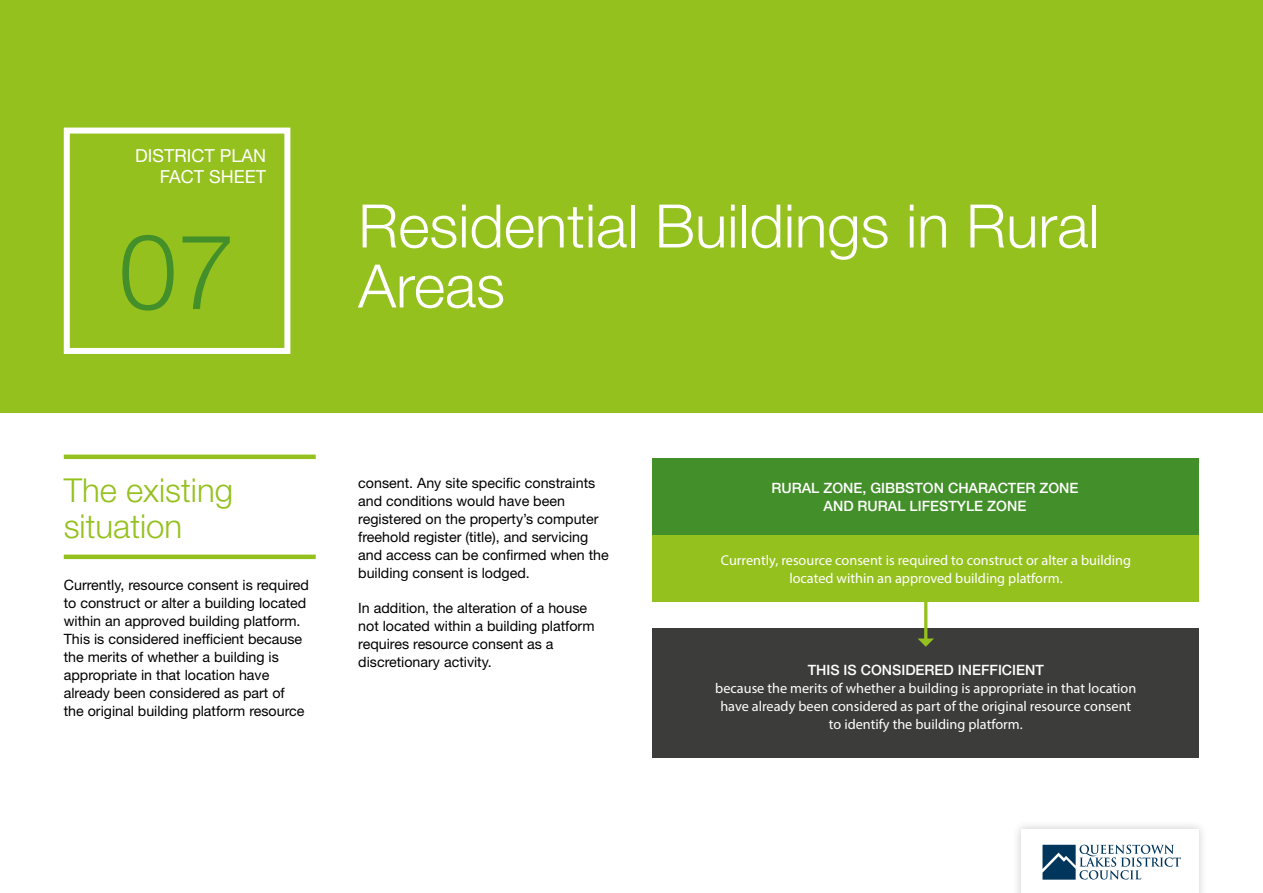
<style>
.page{position:relative;width:1263px;height:893px;background:#fff}
.page>*{position:absolute;margin:0;border:0;box-sizing:border-box;transform-origin:0 0}
.t1{font:300 105px "Helvetica Neue LT Std";color:#438f29}
.t2{font:300 60px/60px "Helvetica Neue LT Std";color:#fff}
.t3{font:300 33px/36px "Helvetica Neue LT Std";color:#95c11f}
.t4{font:18px/21px "Helvetica Neue LT Std";color:#fff;text-align:right}
.t5{font:14.25px/18px "Helvetica Neue LT Std";color:#000}
.t6{font:14.25px/18px "Myriad Pro";color:#fff;text-align:center}
.t7{font:500 14.25px/18px "Helvetica Neue LT Std";color:#fff;text-align:center}
</style>
<div class="page">
<div style="left:653px;top:459px;width:546px;height:77px;background:#438f29"></div>
<div style="left:653px;top:536px;width:546px;height:66px;background:#95c11f"></div>
<div style="left:653px;top:628px;width:546px;height:130px;background:#3c3c3b"></div>
<svg style="left:918px;top:602px;width:16px;height:45px"></svg>
<hr style="left:64px;top:455px;width:252px;height:4px;background:#95c11f">
<hr style="left:64px;top:555px;width:252px;height:4px;background:#95c11f">
<div style="left:1012px;top:820px;width:196px;height:73px;background:#000;opacity:.2"></div>
<div style="left:1021px;top:829px;width:178px;height:64px;background:#fff"></div>
<svg style="left:1042px;top:845px;width:139px;height:35px"></svg>
<div style="left:0;top:0;width:1263px;height:412px;background:#95c11f"></div>
<div style="left:64px;top:128px;width:226px;height:226px;border:6px solid #fff"></div>
<p class="t4" style="left:135px;top:145px;width:132px">DISTRICT PLAN<br>FACT SHEET</p>
<h1 class="t1" style="left:119px;top:207px;width:118px">07</h1>
<h2 class="t2" style="left:358px;top:195px;width:743px">Residential Buildings in Rural<br>Areas</h2>
<h3 class="t3" style="left:64px;top:471px;width:171px">The existing situation</h3>
<p class="t5" style="left:64px;top:575px;width:247px">Currently, resource consent is required to construct or alter a building located within an approved building platform.<br>This is considered inefficient because the merits of whether a building is appropriate in that location have already been considered as part of<br>the original building platform resource</p>
<p class="t5" style="left:358px;top:474px;width:252px">consent. Any site specific constraints and conditions would have been registered on the property’s computer freehold register (title), and servicing and access can be confirmed when the building consent is lodged.</p>
<p class="t5" style="left:358px;top:599px;width:238px">In addition, the alteration of a house not located within a building platform requires resource consent as a discretionary activity.</p>
<p class="t7" style="left:771px;top:479px;width:309px">RURAL ZONE, GIBBSTON CHARACTER ZONE<br>AND RURAL LIFESTYLE ZONE</p>
<p class="t6" style="left:721px;top:551px;width:411px">Currently, resource consent is required to construct or alter a building located within an approved building platform.</p>
<p class="t7" style="left:808px;top:660px;width:238px">THIS IS CONSIDERED INEFFICIENT</p>
<p class="t6" style="left:715px;top:679px;width:422px">because the merits of whether a building is appropriate in that location have already been considered as part of the original resource consent to identify the building platform.</p>
</div>
